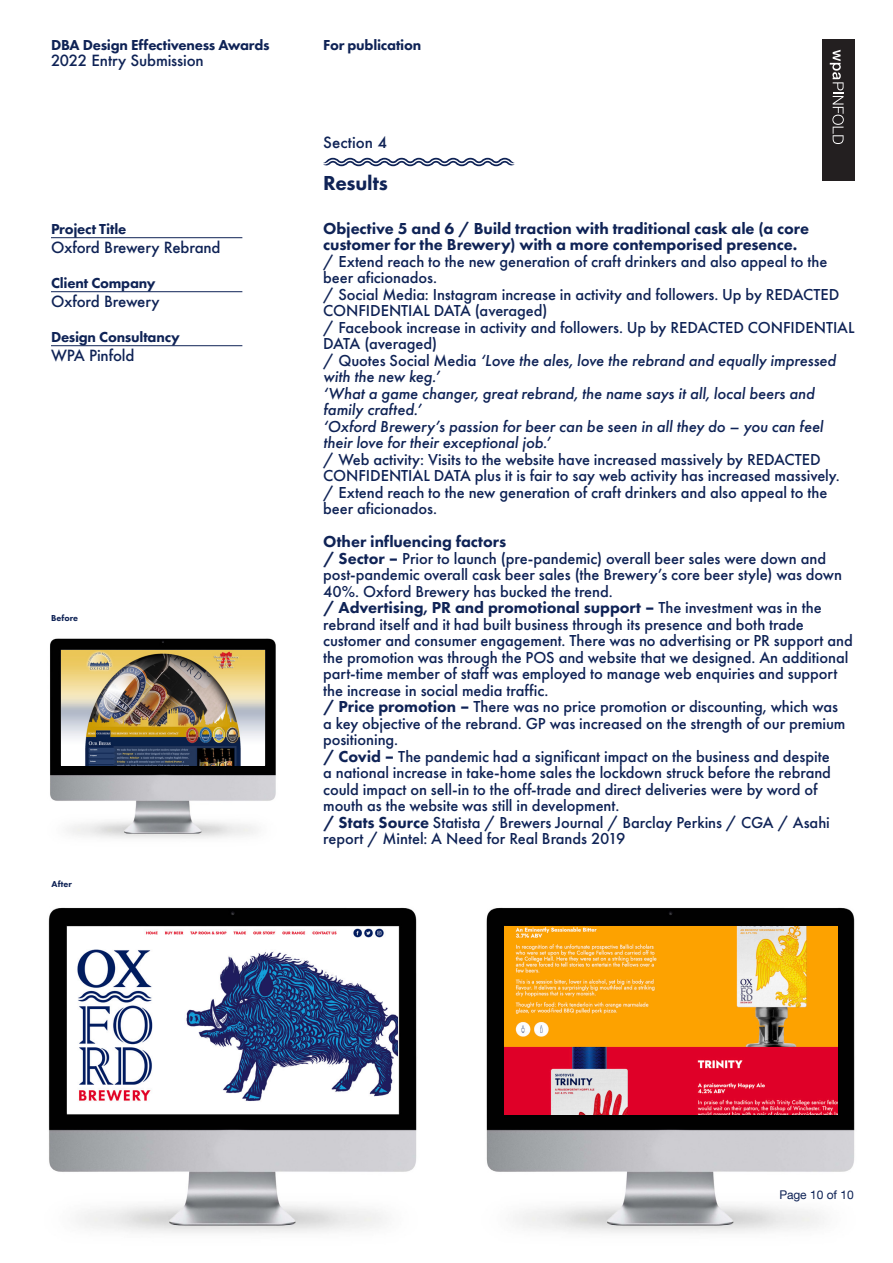
<style>
.page{position:relative;width:893px;height:1263px;background:#fff}
.page>*{position:absolute;margin:0;border:0;box-sizing:border-box;transform-origin:0 0}
.Text{font:800 21px "Futura PT";letter-spacing:-.01em;color:#0f2356}
.Text-2{font:500 16.5px/16.5px "Futura PT";letter-spacing:-.005em;color:#0f2356}
.Text-3{font:italic 500 16.5px/16.5px "Futura PT";letter-spacing:-.005em;color:#0f2356}
.Text-4{font:800 16.5px/16.5px "Futura PT";letter-spacing:-.005em;color:#0f2356}
.t1{font:800 15px "Futura PT";letter-spacing:-.015em;color:#0f2356}
.Text-5{font:500 15px "Futura";letter-spacing:-.01em;color:#0f2356}
.t2{font:12px "Helvetica Neue LT Com";letter-spacing:-.01em;color:#0f2356}
.Left___heading{font:800 9px "Futura PT";letter-spacing:.005em;color:#0f2356}
.s1{font-style:normal}
.s2{font-weight:800}
.s3{font-weight:700}
</style>
<div class="page">
<div style="left:822px;top:39px;width:32px;height:141px;background:#231f20"></div>
<svg style="left:830px;top:50px;width:14px;height:94px"></svg>
<hr style="left:51px;top:237px;width:191px;height:1px;background:#0f2356">
<hr style="left:51px;top:291px;width:191px;height:1px;background:#0f2356">
<hr style="left:51px;top:345px;width:191px;height:1px;background:#0f2356">
<img style="left:48px;top:907px;width:369px;height:326px">
<img style="left:486px;top:907px;width:369px;height:326px">
<img style="left:68px;top:928px;width:329px;height:184px">
<img style="left:50px;top:638px;width:226px;height:200px">
<img style="left:61px;top:650px;width:204px;height:115px">
<svg style="left:323px;top:158px;width:191px;height:8px"></svg>
<img style="left:505px;top:926px;width:332px;height:188px">
<p class="t1" style="left:51px;top:35px;width:220px">DBA Design Effectiveness Awards</p>
<p class="Text-5" style="left:51px;top:50px;width:154px">2022 Entry Submission</p>
<p class="t1" style="left:51px;top:219px;width:77px">Project Title</p>
<p class="Text-5" style="left:51px;top:237px;width:171px">Oxford Brewery Rebrand</p>
<p class="t1" style="left:51px;top:273px;width:106px">Client Company</p>
<p class="Text-5" style="left:51px;top:291px;width:110px">Oxford Brewery</p>
<p class="t1" style="left:51px;top:327px;width:130px">Design Consultancy</p>
<p class="Text-5" style="left:51px;top:345px;width:85px">WPA Pinfold</p>
<p class="Left___heading" style="left:51px;top:612px;width:29px">Before</p>
<p class="Left___heading" style="left:52px;top:879px;width:22px">After</p>
<p class="t1" style="left:323px;top:35px;width:100px">For publication</p>
<p class="Text-5" style="left:323px;top:132px;width:65px">Section 4</p>
<p class="Text" style="left:323px;top:170px;width:66px">Results</p>
<p class="Text-4" style="left:323px;top:220px;width:488px">Objective 5 and 6 / Build traction with traditional cask ale (a core customer for the Brewery) with a more contemporised presence.</p>
<p class="Text-2" style="left:323px;top:253px;width:506px">/ Extend reach to the new generation of craft drinkers and also appeal to the beer aficionados.</p>
<p class="Text-2" style="left:323px;top:286px;width:518px">/ Social Media: Instagram increase in activity and followers. Up by REDACTED<br>CONFIDENTIAL DATA (averaged)</p>
<p class="Text-2" style="left:323px;top:319px;width:533px">/ Facebook increase in activity and followers. Up by REDACTED CONFIDENTIAL<br>DATA (averaged)</p>
<p class="Text-3" style="left:323px;top:352px;width:514px"><span class="s1">/ Quotes Social Media</span> ‘Love the ales, love the rebrand and equally impressed with the new keg.’</p>
<p class="Text-3" style="left:323px;top:385px;width:493px">‘What a game changer, great rebrand, the name says it all, local beers and family crafted.’</p>
<p class="Text-3" style="left:323px;top:418px;width:502px">‘Oxford Brewery’s passion for beer can be seen in all they do – you can feel their love for their exceptional job.’</p>
<p class="Text-2" style="left:323px;top:451px;width:518px">/ Web activity: Visits to the website have increased massively by REDACTED<br>CONFIDENTIAL DATA plus it is fair to say web activity has increased massively.</p>
<p class="Text-2" style="left:323px;top:484px;width:506px">/ Extend reach to the new generation of craft drinkers and also appeal to the beer aficionados.</p>
<p class="Text-4" style="left:323px;top:533px;width:185px">Other influencing factors</p>
<p class="Text-2" style="left:323px;top:550px;width:521px"><span class="s2">/ Sector</span> <span class="s3">–</span> Prior to launch (pre-pandemic) overall beer sales were down and post-pandemic overall cask beer sales (the Brewery’s core beer style) was down<br>40%. Oxford Brewery has bucked the trend.</p>
<p class="Text-2" style="left:323px;top:599px;width:531px"><span class="s2">/ Advertising, PR and promotional support</span> <span class="s3">–</span> The investment was in the rebrand itself and it had built business through its presence and both trade customer and consumer engagement. There was no advertising or PR support and the promotion was through the POS and website that we designed. An additional part-time member of staff was employed to manage web enquiries and support the increase in social media traffic.</p>
<p class="Text-2" style="left:323px;top:698px;width:524px"><span class="s2">/ Price promotion</span> <span class="s3">–</span> There was no price promotion or discounting, which was a key objective of the rebrand. GP was increased on the strength of our premium positioning.</p>
<p class="Text-2" style="left:323px;top:748px;width:509px"><span class="s2">/ Covid</span> <span class="s3">–</span> The pandemic had a significant impact on the business and despite a national increase in take-home sales the lockdown struck before the rebrand could impact on sell-in to the off-trade and direct deliveries were by word of mouth as the website was still in development.</p>
<p class="Text-2" style="left:323px;top:814px;width:508px"><span class="s2">/ Stats Source</span> Statista / Brewers Journal / Barclay Perkins / CGA / Asahi report / Mintel: A Need for Real Brands 2019</p>
<p class="t2" style="left:779px;top:1187px;width:76px">Page 10 of 10</p>
</div>
